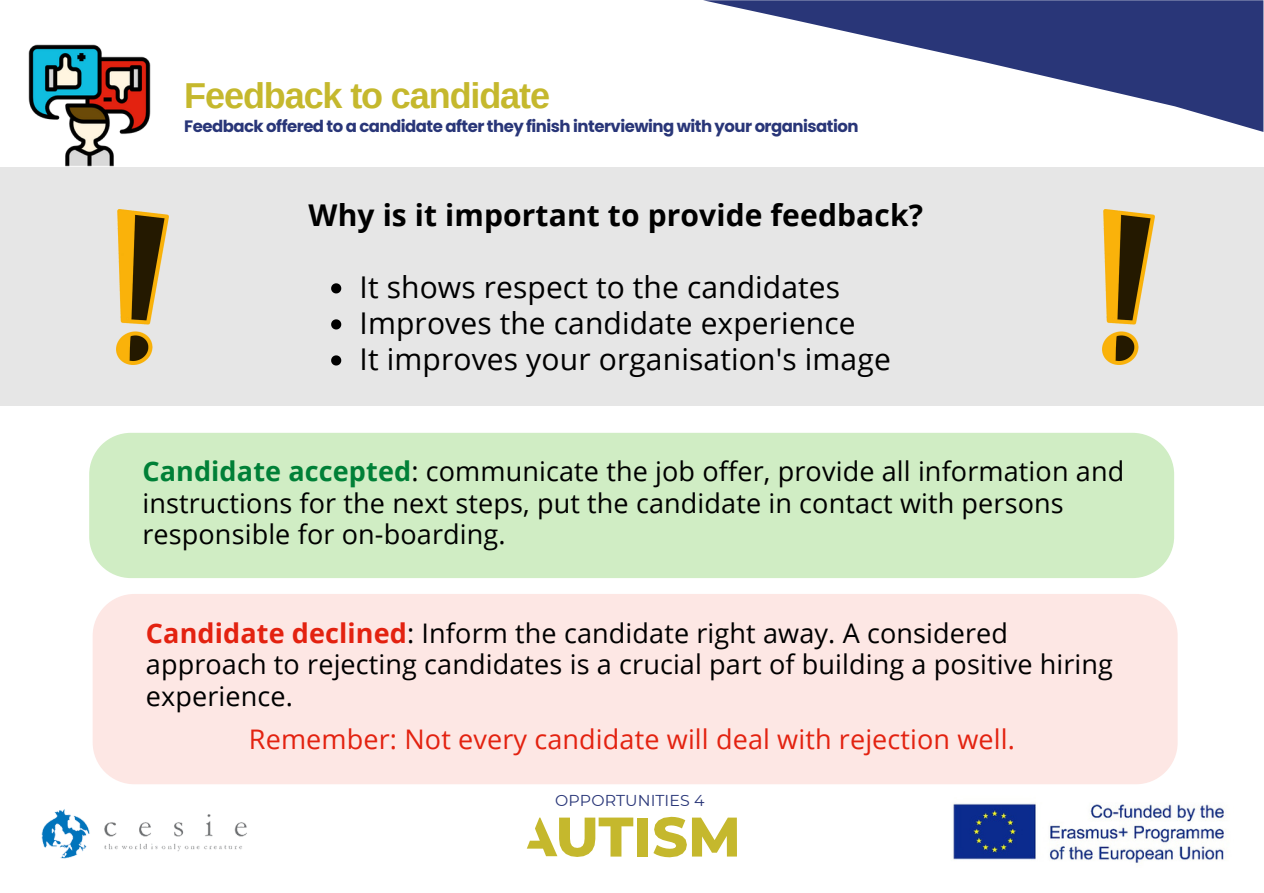
<style>
.page{position:relative;width:1264px;height:893px;background:#fff}
.page>*{position:absolute;margin:0;border:0;box-sizing:border-box;transform-origin:0 0}
.t1{font:700 36px "Arimo";letter-spacing:-.03em;color:#c5b82d}
.t2{font:30px/36px "Open Sans";letter-spacing:.005em;color:#000}
.t3{font:700 30px "Open Sans";letter-spacing:.005em;color:#000}
.t4{font:27px/31.5px "Open Sans";letter-spacing:.005em;color:#000}
.t5{font:27px "Open Sans";letter-spacing:.005em;color:#e32210}
.t6{font:700 16.5px "Poppins";letter-spacing:-.03em;color:#293678}
.t7{font:15.75px "Montserrat";letter-spacing:.005em;color:#293678}
.s1{font-weight:700;color:#008037}
.s2{font-weight:700;color:#e32210}
</style>
<div class="page">
<svg style="left:703px;top:0;width:560px;height:132px"></svg>
<img style="left:28px;top:44px;width:123px;height:123px">
<img style="left:953px;top:803px;width:272px;height:60px">
<img style="left:41px;top:809px;width:206px;height:50px">
<svg style="left:526px;top:817px;width:107px;height:39px"></svg>
<div style="left:637px;top:817px;width:11px;height:39px;background:#c5b82d"></div>
<svg style="left:653px;top:816px;width:84px;height:40px"></svg>
<div style="left:89px;top:432px;width:1085px;height:146px;background:#d0edc4"></div>
<div style="left:93px;top:594px;width:1084px;height:190px;background:#fde7e4"></div>
<div style="left:0;top:167px;width:1263px;height:239px;background:#e6e6e6"></div>
<img style="left:117px;top:209px;width:51px;height:155px">
<svg style="left:331px;top:283px;width:10px;height:10px"></svg>
<svg style="left:331px;top:319px;width:10px;height:10px"></svg>
<svg style="left:331px;top:355px;width:10px;height:10px"></svg>
<img style="left:1102px;top:209px;width:51px;height:155px">
<h1 class="t1" style="left:184px;top:75px;width:367px">Feedback to candidate</h1>
<p class="t6" style="left:184px;top:114px;width:675px">Feedback offered to a candidate after they finish interviewing with your organisation</p>
<p class="t3" style="left:308px;top:194px;width:616px">Why is it important to provide feedback?</p>
<p class="t2" style="left:359px;top:268px;width:532px">It shows respect to the candidates<br>Improves the candidate experience<br>It improves your organisation's image</p>
<p class="t4" style="left:142px;top:455px;width:983px"><span class="s1">Candidate accepted</span>: communicate the job offer, provide all information and instructions for the next steps, put the candidate in contact with persons responsible for on-boarding.</p>
<p class="t4" style="left:146px;top:616px;width:968px"><span class="s2">Candidate declined</span>: Inform the candidate right away. A considered approach to rejecting candidates is a crucial part of building a positive hiring experience.</p>
<p class="t5" style="left:249px;top:720px;width:767px">Remember: Not every candidate will deal with rejection well.</p>
<p class="t7" style="left:555px;top:790px;width:151px">OPPORTUNITIES 4</p>
</div>
